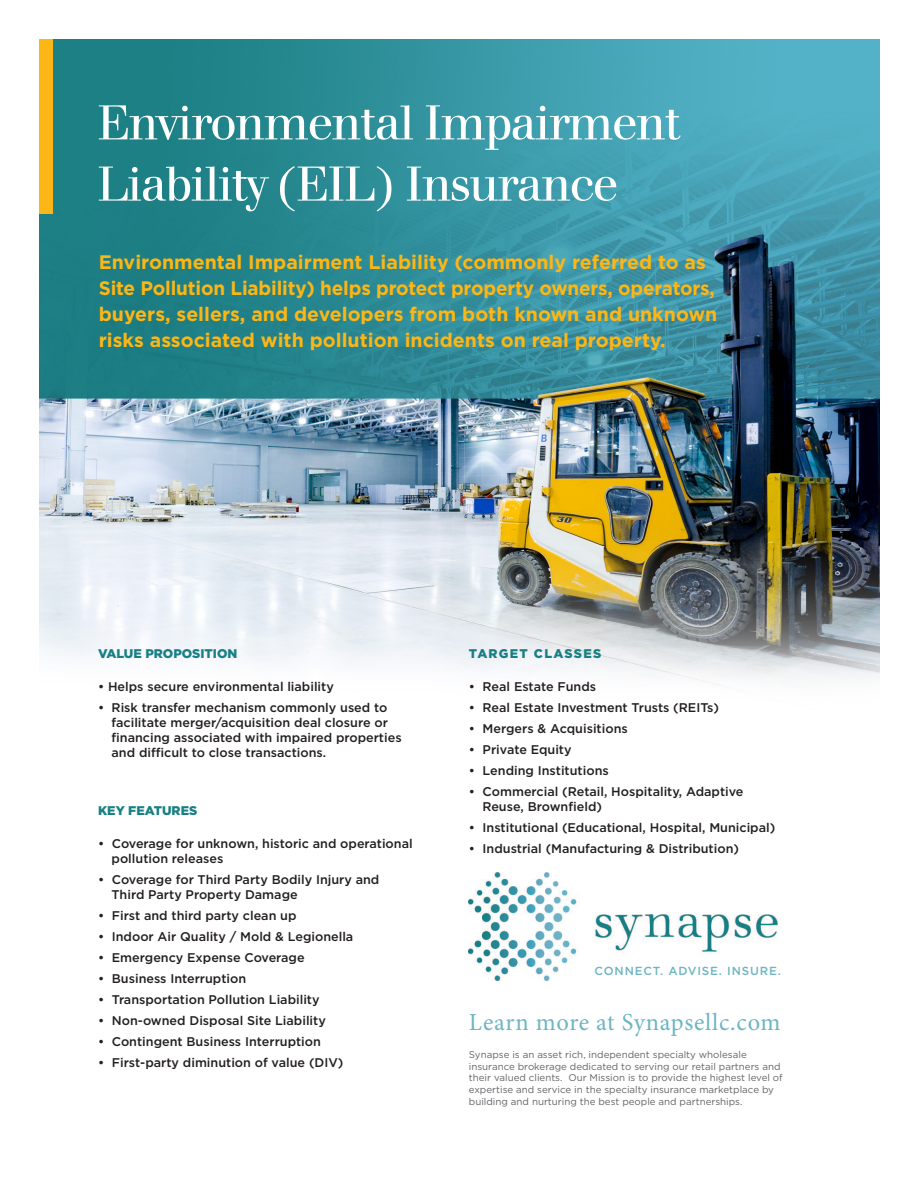
<style>
.page{position:relative;width:918px;height:1188px;background:#fff}
.page>*{position:absolute;margin:0;border:0;box-sizing:border-box;transform-origin:0 0}
.t1{font:24.45px "Minion Pro";letter-spacing:.025em;color:#6db5c2}
.t2{font:700 19.5px "Gotham";color:#fcb615}
.t3{font:500 12.6px/15px "Gotham";color:#231f20}
.t4{font:900 12.6px "Gotham";color:#188085}
.t5{font:900 12.6px "Gotham";letter-spacing:.1em;color:#188085}
.t6{font:500 11.7px "Gotham";letter-spacing:.07em;color:#6db5c2}
.t7{font:9.75px/11.7px "Gotham";color:#636366}
</style>
<div class="page">
<img style="left:39px;top:39px;width:840px;height:645px">
<svg style="left:99px;top:105px;width:582px;height:45px;background:#5aa7b0"></svg>
<svg style="left:99px;top:166px;width:517px;height:46px;background:#57a4ac"></svg>
<div style="left:39px;top:39px;width:14px;height:175px;background:#fcb615"></div>
<img style="left:469px;top:873px;width:309px;height:108px">
<p class="t2" style="left:99px;top:249px;width:609px">Environmental Impairment Liability (commonly referred to as</p>
<p class="t2" style="left:99px;top:275px;width:618px">Site Pollution Liability) helps protect property owners, operators,</p>
<p class="t2" style="left:99px;top:301px;width:620px">buyers, sellers, and developers from both known and unknown</p>
<p class="t2" style="left:99px;top:327px;width:568px">risks associated with pollution incidents on real property.</p>
<p class="t4" style="left:98px;top:644px;width:141px">VALUE PROPOSITION</p>
<p class="t3" style="left:98px;top:678px;width:237px">• Helps secure environmental liability</p>
<p class="t3" style="left:112px;top:699px;width:292px;text-indent:-13px">• Risk transfer mechanism commonly used to facilitate merger/acquisition deal closure or financing associated with impaired properties and difficult to close transactions.</p>
<p class="t4" style="left:98px;top:802px;width:101px">KEY FEATURES</p>
<p class="t3" style="left:112px;top:836px;width:303px;text-indent:-13px">• Coverage for unknown, historic and operational pollution releases</p>
<p class="t3" style="left:98px;top:872px;width:283px">• Coverage for Third Party Bodily Injury and</p>
<p class="t3" style="left:112px;top:887px;width:188px">Third Party Property Damage</p>
<p class="t3" style="left:98px;top:908px;width:200px">• First and third party clean up</p>
<p class="t3" style="left:98px;top:929px;width:257px">• Indoor Air Quality / Mold &amp; Legionella</p>
<p class="t3" style="left:98px;top:950px;width:208px">• Emergency Expense Coverage</p>
<p class="t3" style="left:98px;top:971px;width:150px">• Business Interruption</p>
<p class="t3" style="left:98px;top:992px;width:223px">• Transportation Pollution Liability</p>
<p class="t3" style="left:98px;top:1013px;width:229px">• Non-owned Disposal Site Liability</p>
<p class="t3" style="left:98px;top:1034px;width:224px">• Contingent Business Interruption</p>
<p class="t3" style="left:98px;top:1055px;width:247px">• First-party diminution of value (DIV)</p>
<p class="t5" style="left:469px;top:644px;width:134px">TARGET CLASSES</p>
<p class="t3" style="left:469px;top:678px;width:129px">• Real Estate Funds</p>
<p class="t3" style="left:469px;top:699px;width:252px">• Real Estate Investment Trusts (REITs)</p>
<p class="t3" style="left:469px;top:720px;width:160px">• Mergers &amp; Acquisitions</p>
<p class="t3" style="left:469px;top:741px;width:104px">• Private Equity</p>
<p class="t3" style="left:469px;top:762px;width:141px">• Lending Institutions</p>
<p class="t3" style="left:469px;top:783px;width:276px">• Commercial (Retail, Hospitality, Adaptive</p>
<p class="t3" style="left:482px;top:798px;width:121px">Reuse, Brownfield)</p>
<p class="t3" style="left:469px;top:819px;width:308px">• Institutional (Educational, Hospital, Municipal)</p>
<p class="t3" style="left:469px;top:840px;width:272px">• Industrial (Manufacturing &amp; Distribution)</p>
<p class="t6" style="left:595px;top:963px;width:188px">CONNECT. ADVISE. INSURE.</p>
<p class="t1" style="left:469px;top:1006px;width:313px">Learn more at Synapsellc.com</p>
<p class="t7" style="left:469px;top:1049px;width:315px">Synapse is an asset rich, independent specialty wholesale insurance brokerage dedicated to serving our retail partners and their valued clients. Our Mission is to provide the highest level of expertise and service in the specialty insurance marketplace by building and nurturing the best people and partnerships.</p>
</div>
